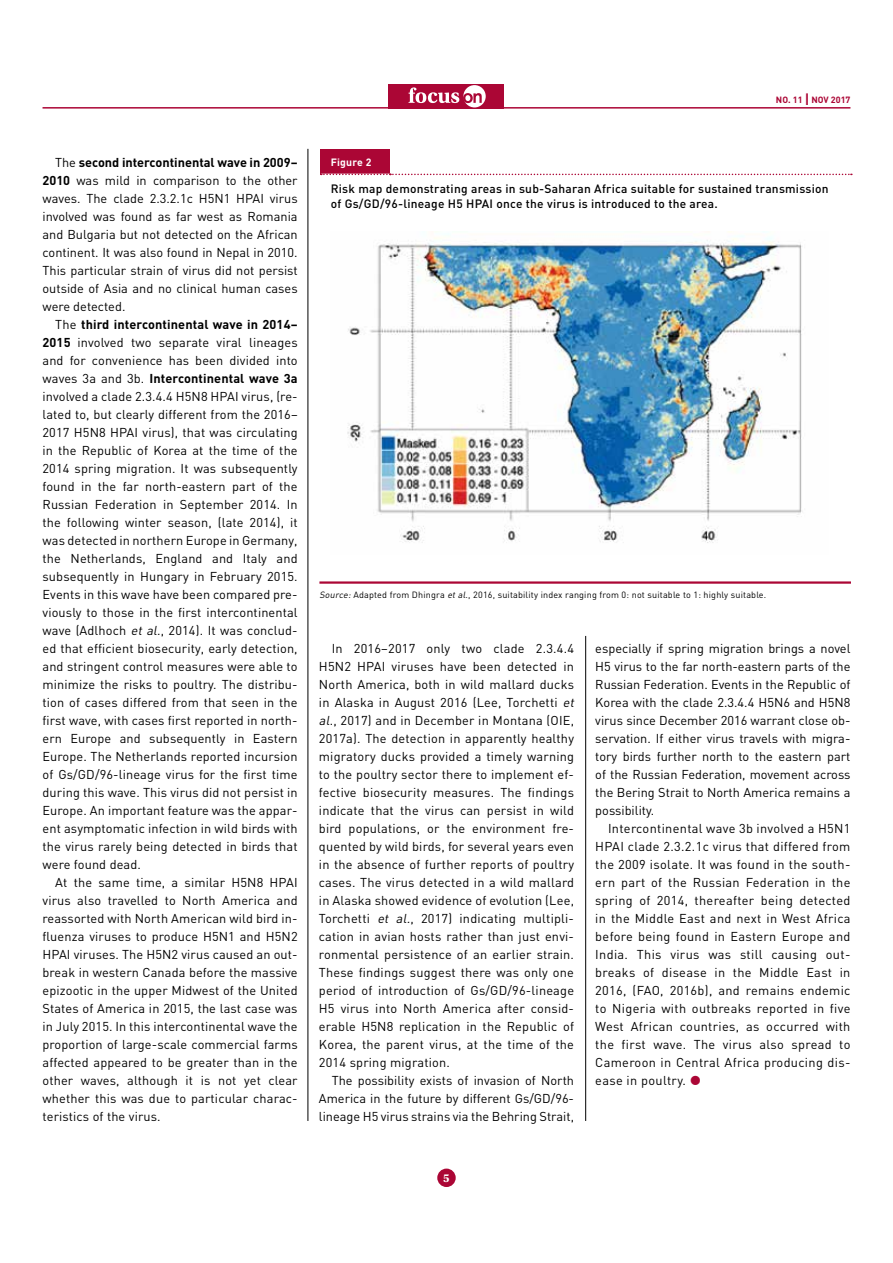
<style>
.page{position:relative;width:893px;height:1263px;background:#fff}
.page>*{position:absolute;margin:0;border:0;box-sizing:border-box;transform-origin:0 0}
.t1{font:12.75px/18px "DIN";letter-spacing:.015em;color:#000;text-align:justify}
.t2{font:500 12px/15px "DIN";letter-spacing:.02em;color:#000}
.t3{font:700 12px "Utopia Std";color:#fff}
.t4{font:700 10.5px "DIN";letter-spacing:.02em;color:#fff}
.t5{font:9px "DIN";letter-spacing:.02em;color:#000}
.t6{font:700 9px "DIN";color:#ab0635}
.s1{font-weight:700}
.s2{font-style:italic}
.s3{font-size:13.5px}
</style>
<div class="page">
<div style="left:437px;top:1168px;width:19px;height:19px;background:#ab0635;border-radius:50%"></div>
<hr style="left:43px;top:107px;width:807px;height:2px;background:#ab0635">
<div style="left:389px;top:84px;width:115px;height:25px;background:#ab0635"></div>
<div style="left:463px;top:85px;width:23px;height:22px;background:#fff;border-radius:50%"></div>
<svg style="left:409px;top:87px;width:73px;height:16px"></svg>
<hr style="left:585px;top:636px;width:1px;height:485px;background:#000">
<hr style="left:308px;top:149px;width:1px;height:972px;background:#000">
<div style="left:320px;top:149px;width:70px;height:25px;background:#ab0635"></div>
<svg style="left:321px;top:174px;width:531px;height:1px"></svg>
<img style="left:347px;top:232px;width:456px;height:311px">
<hr style="left:319px;top:581px;width:532px;height:3px;background:#ab0635">
<p class="t1" style="left:43px;top:153px;width:257px;text-indent:13px">The <span class="s1">second intercontinental wave in 2009– 2010</span> was mild in comparison to the other waves. The clade 2.3.2.1c H5N1 HPAI virus involved was found as far west as Romania and Bulgaria but not detected on the African continent. It was also found in Nepal in 2010.<br>This particular strain of virus did not persist outside of Asia and no clinical human cases were detected.</p>
<p class="t1" style="left:43px;top:315px;width:257px;text-indent:13px">The <span class="s1">third intercontinental wave in 2014– 2015</span> involved two separate viral lineages and for convenience has been divided into waves 3a and 3b. <span class="s1">Intercontinental wave 3a </span>involved a clade 2.3.4.4 H5N8 HPAI virus, (re&shy;lated to, but clearly different from the 2016– 2017 H5N8 HPAI virus), that was circulating in the Republic of Korea at the time of the 2014 spring migration. It was subsequently found in the far north-eastern part of the Russian Federation in September 2014. In the following winter season, (late 2014), it was detected in northern Europe in Germany, the Netherlands, England and Italy and subsequently in Hungary in February 2015.<br>Events in this wave have been compared pre&shy;viously to those in the first intercontinental wave (Adlhoch <span class="s2">et al</span>., 2014). It was conclud&shy;ed that efficient biosecurity, early detection, and stringent control measures were able to minimize the risks to poultry. The distribu&shy;tion of cases differed from that seen in the first wave, with cases first reported in north&shy;ern Europe and subsequently in Eastern Europe. The Netherlands reported incursion of Gs/GD/96-lineage virus for the first time during this wave. This virus did not persist in Europe. An important feature was the appar&shy;ent asymptomatic infection in wild birds with the virus rarely being detected in birds that were found dead.</p>
<p class="t1" style="left:43px;top:873px;width:257px;text-indent:13px">At the same time, a similar H5N8 HPAI virus also travelled to North America and reassorted with North American wild bird in&shy;fluenza viruses to produce H5N1 and H5N2<br>HPAI viruses. The H5N2 virus caused an out&shy;break in western Canada before the massive epizootic in the upper Midwest of the United States of America in 2015, the last case was in July 2015. In this intercontinental wave the proportion of large-scale commercial farms affected appeared to be greater than in the other waves, although it is not yet clear whether this was due to particular charac&shy;teristics of the virus.</p>
<p class="t6" style="left:776px;top:93px;width:76px">NO. 11 <span class="s3">|</span> NOV 2017</p>
<p class="t4" style="left:331px;top:155px;width:42px">Figure 2</p>
<p class="t2" style="left:331px;top:180px;width:499px">Risk map demonstrating areas in sub-Saharan Africa suitable for sustained transmission of Gs/GD/96-lineage H5 HPAI once the virus is introduced to the area.</p>
<p class="t5" style="left:319px;top:589px;width:448px"><span class="s2">Source:</span> Adapted from Dhingra <span class="s2">et al</span>., 2016, suitability index ranging from 0: not suitable to 1: highly suitable.</p>
<p class="t1" style="left:319px;top:639px;width:259px;text-align:left;text-indent:13px">In 2016–2017 only two clade 2.3.4.4<br>H5N2 HPAI viruses have been detected in North America, both in wild mallard ducks in Alaska in August 2016 (Lee, Torchetti <span class="s2">et al</span>., 2017) and in December in Montana (OIE, 2017a). The detection in apparently healthy migratory ducks provided a timely warning to the poultry sector there to implement ef&shy;fective biosecurity measures. The findings indicate that the virus can persist in wild bird populations, or the environment fre&shy;quented by wild birds, for several years even in the absence of further reports of poultry cases. The virus detected in a wild mallard in Alaska showed evidence of evolution (Lee, Torchetti <span class="s2">et al.</span>, 2017) indicating multipli&shy;cation in avian hosts rather than just envi&shy;ronmental persistence of an earlier strain.<br>These findings suggest there was only one period of introduction of Gs/GD/96-lineage H5 virus into North America after consid&shy;erable H5N8 replication in the Republic of Korea, the parent virus, at the time of the 2014 spring migration.</p>
<p class="t1" style="left:319px;top:1071px;width:257px;text-indent:13px">The possibility exists of invasion of North America in the future by different Gs/GD/96- lineage H5 virus strains via the Behring Strait,</p>
<p class="t3" style="left:443px;top:1171px;width:8px">5</p>
<p class="t1" style="left:595px;top:639px;width:257px">especially if spring migration brings a novel H5 virus to the far north-eastern parts of the Russian Federation. Events in the Republic of Korea with the clade 2.3.4.4 H5N6 and H5N8 virus since December 2016 warrant close ob&shy;servation. If either virus travels with migra&shy;tory birds further north to the eastern part of the Russian Federation, movement across the Bering Strait to North America remains a possibility.</p>
<p class="t1" style="left:595px;top:819px;width:257px;text-indent:13px">Intercontinental wave 3b involved a H5N1<br>HPAI clade 2.3.2.1c virus that differed from the 2009 isolate. It was found in the south&shy;ern part of the Russian Federation in the spring of 2014, thereafter being detected in the Middle East and next in West Africa before being found in Eastern Europe and India. This virus was still causing out&shy;breaks of disease in the Middle East in 2016, (FAO, 2016b), and remains endemic to Nigeria with outbreaks reported in five West African countries, as occurred with the first wave. The virus also spread to Cameroon in Central Africa producing dis&shy;ease in poultry.</p>
</div>
